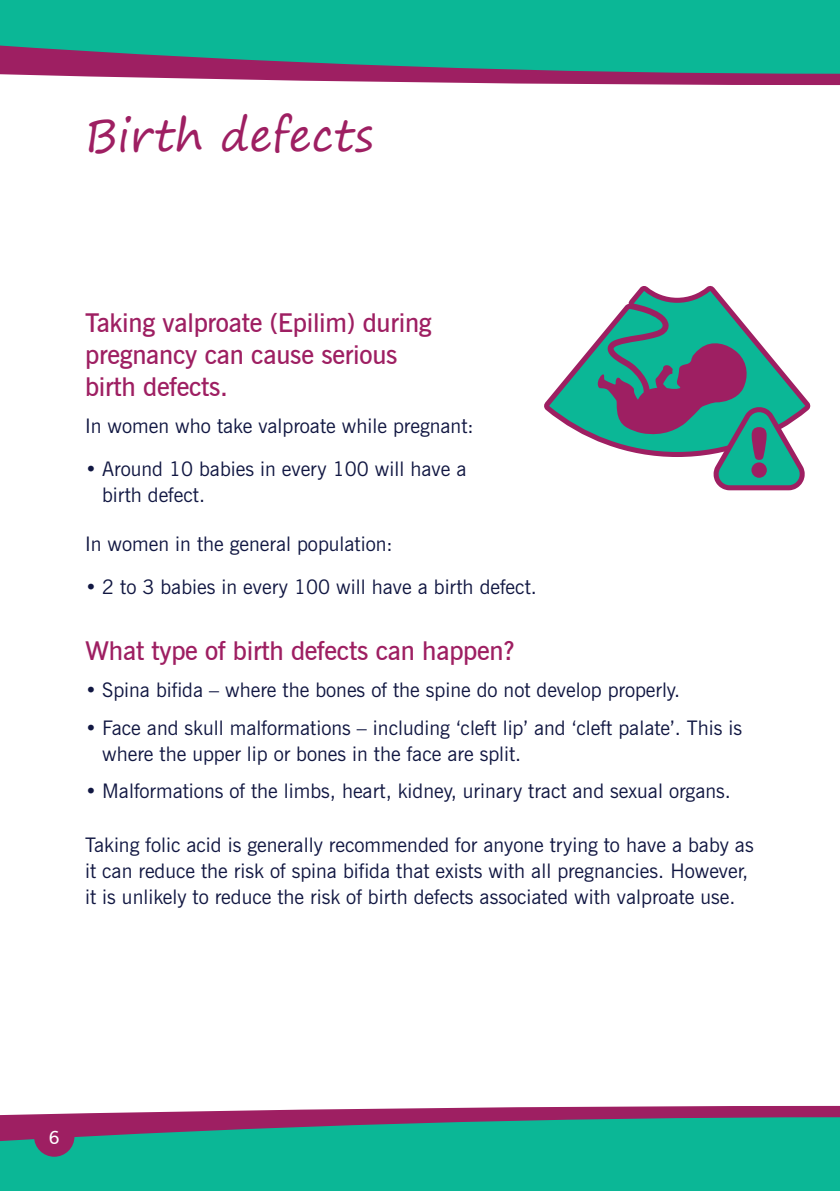
<style>
.page{position:relative;width:840px;height:1191px;background:#fff}
.page>*{position:absolute;margin:0;border:0;box-sizing:border-box;transform-origin:0 0}
.t1{font:900 68.6px "Helvetica Rounded";color:#9e1f62}
.t2{font:44px "Segoe Print";color:#9e1f62}
.t3{font:600 26px/32px "News Gothic BT";letter-spacing:-.01em;color:#9e1f62}
.t4{font:20px/26px "News Gothic BT";color:#111742}
.t5{font:600 18px "News Gothic BT";color:#fff}
</style>
<div class="page">
<svg style="left:0;top:1106px;width:839px;height:11px;fill:#9e1f62"></svg>
<svg style="left:0;top:1117px;width:839px;height:74px;background:#19a790"></svg>
<svg style="left:0;top:74px;width:839px;height:11px;fill:#9e1f62"></svg>
<svg style="left:0;top:0;width:839px;height:74px;background:#1ea38f"></svg>
<div style="left:34px;top:1116px;width:40px;height:40px;background:#9e1f62;border-radius:50%"></div>
<svg style="left:548px;top:291px;width:194px;height:137px"></svg>
<svg style="left:572px;top:321px;width:237px;height:170px"></svg>
<h2 class="t2" style="left:85px;top:96px;width:290px">Birth defects</h2>
<h3 class="t3" style="left:85px;top:306px;width:348px">Taking valproate (Epilim) during pregnancy can cause serious birth defects.</h3>
<p class="t4" style="left:85px;top:413px;width:390px">In women who take valproate while pregnant:</p>
<p class="t4" style="left:102px;top:456px;width:365px;text-indent:-17px">• Around 10 babies in every 100 will have a birth defect.</p>
<p class="t4" style="left:85px;top:530px;width:309px">In women in the general population:</p>
<p class="t4" style="left:85px;top:573px;width:453px">• 2 to 3 babies in every 100 will have a birth defect.</p>
<h1 class="t1" style="left:746px;top:409px;width:27px">!</h1>
<h3 class="t3" style="left:85px;top:634px;width:431px">What type of birth defects can happen?</h3>
<p class="t4" style="left:85px;top:677px;width:596px">• Spina bifida – where the bones of the spine do not develop properly.</p>
<p class="t4" style="left:102px;top:714px;width:641px;text-indent:-17px">• Face and skull malformations – including ‘cleft lip’ and ‘cleft palate’. This is where the upper lip or bones in the face are split.</p>
<p class="t4" style="left:85px;top:777px;width:647px">• Malformations of the limbs, heart, kidney, urinary tract and sexual organs.</p>
<p class="t4" style="left:85px;top:832px;width:669px">Taking folic acid is generally recommended for anyone trying to have a baby as it can reduce the risk of spina bifida that exists with all pregnancies. However, it is unlikely to reduce the risk of birth defects associated with valproate use.</p>
<p class="t5" style="left:49px;top:1126px;width:12px">6</p>
</div>
